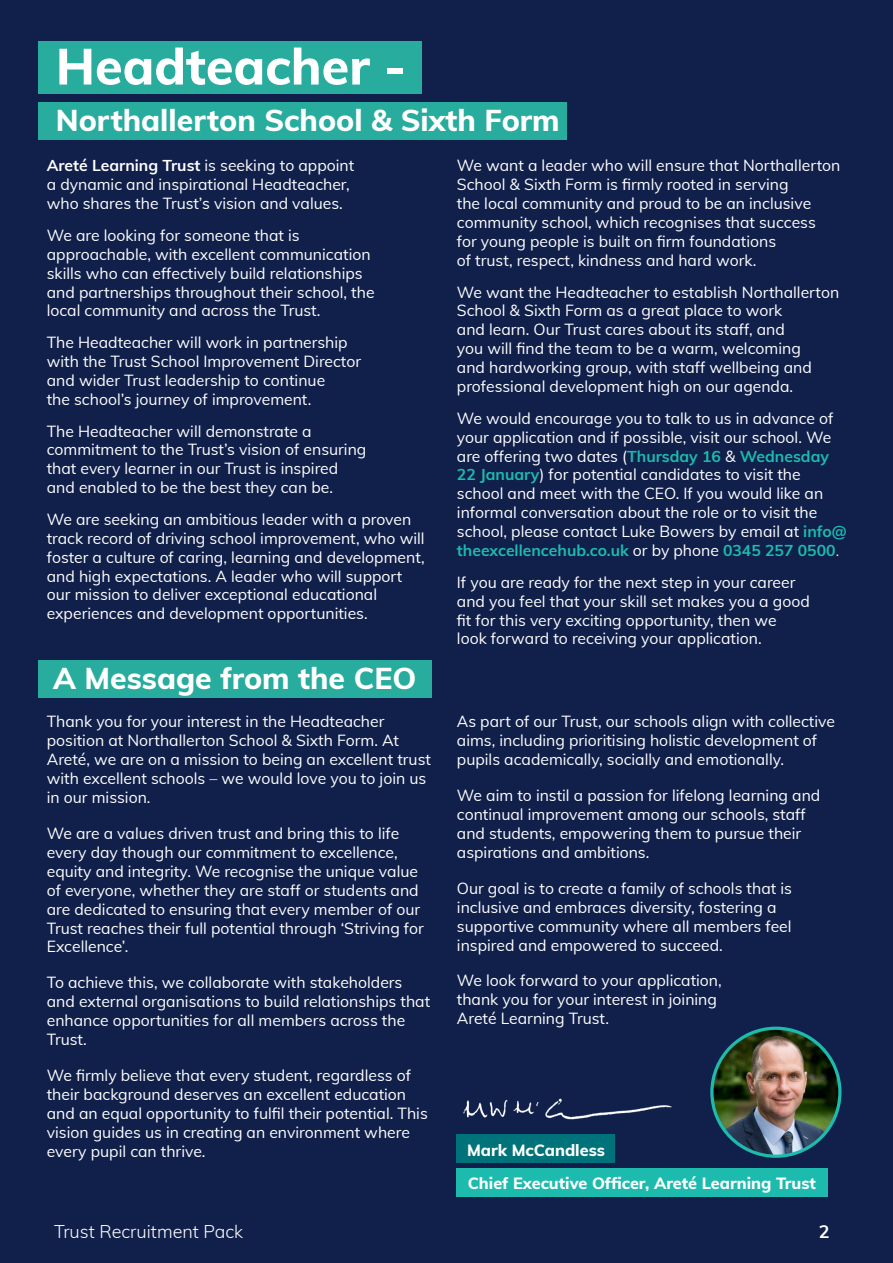
<style>
.page{position:relative;width:893px;height:1263px;background:#11204b}
.page>*{position:absolute;margin:0;border:0;box-sizing:border-box;transform-origin:0 0}
.t1{font:800 50.25px "Muli";color:#fff}
.t2{font:800 30.15px "Muli";color:#fff}
.t3{font:300 18px "Muli";color:#fff}
.t4{font:700 18px "Muli";color:#fff}
.t5{font:800 16.2px "Muli";color:#fff}
.t6{font:15.75px/18.9px "Muli";color:#fff}
.s1{font-weight:700}
.s2{font-weight:700;color:#1dbbae}
.s3{font-weight:300}
</style>
<div class="page">
<div style="left:38px;top:41px;width:384px;height:52px;background:#28ac9e"></div>
<div style="left:38px;top:102px;width:528px;height:37px;background:#28ac9e"></div>
<div style="left:38px;top:660px;width:394px;height:37px;background:#28ac9e"></div>
<img style="left:712px;top:1028px;width:127px;height:128px">
<div style="left:710px;top:1027px;width:131px;height:131px;border:3px solid #1dbbae;border-radius:50%"></div>
<div style="left:456px;top:1134px;width:159px;height:29px;background:#00737a"></div>
<div style="left:456px;top:1168px;width:371px;height:28px;background:#1dbbae"></div>
<img style="left:462px;top:1098px;width:210px;height:22px">
<p class="t1" style="left:56px;top:30px;width:352px">Headteacher -</p>
<p class="t2" style="left:56px;top:99px;width:505px">Northallerton School &amp; Sixth Form</p>
<p class="t6" style="left:47px;top:156px;width:309px"><span class="s1">Areté Learning Trust</span> is seeking to appoint a dynamic and inspirational Headteacher, who shares the Trust’s vision and values.</p>
<p class="t6" style="left:47px;top:225px;width:329px">We are looking for someone that is approachable, with excellent communication skills who can effectively build relationships and partnerships throughout their school, the local community and across the Trust.</p>
<p class="t6" style="left:47px;top:332px;width:316px">The Headteacher will work in partnership with the Trust School Improvement Director and wider Trust leadership to continue<br>the school’s journey of improvement.</p>
<p class="t6" style="left:47px;top:421px;width:321px">The Headteacher will demonstrate a commitment to the Trust’s vision of ensuring that every learner in our Trust is inspired and enabled to be the best they can be.</p>
<p class="t6" style="left:47px;top:509px;width:379px">We are seeking an ambitious leader with a proven track record of driving school improvement, who will foster a culture of caring, learning and development, and high expectations. A leader who will support our mission to deliver exceptional educational experiences and development opportunities.</p>
<p class="t6" style="left:457px;top:156px;width:385px">We want a leader who will ensure that Northallerton School &amp; Sixth Form is firmly rooted in serving<br>the local community and proud to be an inclusive community school, which recognises that success<br>for young people is built on firm foundations<br>of trust, respect, kindness and hard work.</p>
<p class="t6" style="left:457px;top:282px;width:384px">We want the Headteacher to establish Northallerton School &amp; Sixth Form as a great place to work<br>and learn. Our Trust cares about its staff, and<br>you will find the team to be a warm, welcoming<br>and hardworking group, with staff wellbeing and professional development high on our agenda.</p>
<p class="t6" style="left:457px;top:408px;width:391px">We would encourage you to talk to us in advance of your application and if possible, visit our school. We are offering two dates (<span class="s2">Thursday 16</span> &amp; <span class="s2">Wednesday 22 January</span>) for potential candidates to visit the school and meet with the CEO. If you would like an informal conversation about the role or to visit the school, please contact Luke Bowers by email at <span class="s2">info@ theexcellencehub.co.uk</span> or by phone <span class="s2">0345 257 0500</span><span class="s3">.</span></p>
<p class="t6" style="left:457px;top:572px;width:354px">If you are ready for the next step in your career and you feel that your skill set makes you a good fit for this very exciting opportunity, then we look forward to receiving your application.</p>
<p class="t2" style="left:53px;top:656px;width:365px">A Message from the CEO</p>
<p class="t6" style="left:47px;top:712px;width:386px">Thank you for your interest in the Headteacher position at Northallerton School &amp; Sixth Form. At Areté, we are on a mission to being an excellent trust with excellent schools – we would love you to join us in our mission.</p>
<p class="t6" style="left:47px;top:823px;width:379px">We are a values driven trust and bring this to life every day though our commitment to excellence, equity and integrity. We recognise the unique value of everyone, whether they are staff or students and are dedicated to ensuring that every member of our Trust reaches their full potential through ‘Striving for Excellence’.</p>
<p class="t6" style="left:47px;top:972px;width:385px">To achieve this, we collaborate with stakeholders and external organisations to build relationships that enhance opportunities for all members across the Trust.</p>
<p class="t6" style="left:47px;top:1065px;width:383px">We firmly believe that every student, regardless of their background deserves an excellent education and an equal opportunity to fulfil their potential. This vision guides us in creating an environment where every pupil can thrive.</p>
<p class="t6" style="left:457px;top:712px;width:380px">As part of our Trust, our schools align with collective aims, including prioritising holistic development of pupils academically, socially and emotionally.</p>
<p class="t6" style="left:457px;top:785px;width:365px">We aim to instil a passion for lifelong learning and continual improvement among our schools, staff and students, empowering them to pursue their aspirations and ambitions.</p>
<p class="t6" style="left:457px;top:878px;width:337px">Our goal is to create a family of schools that is inclusive and embraces diversity, fostering a supportive community where all members feel inspired and empowered to succeed.</p>
<p class="t6" style="left:457px;top:970px;width:266px">We look forward to your application, thank you for your interest in joining<br>Areté Learning Trust.</p>
<p class="t5" style="left:467px;top:1138px;width:140px">Mark McCandless</p>
<p class="t5" style="left:468px;top:1171px;width:350px">Chief Executive Officer, Areté Learning Trust</p>
<p class="t3" style="left:54px;top:1218px;width:191px">Trust Recruitment Pack</p>
<p class="t4" style="left:819px;top:1218px;width:12px">2</p>
</div>
